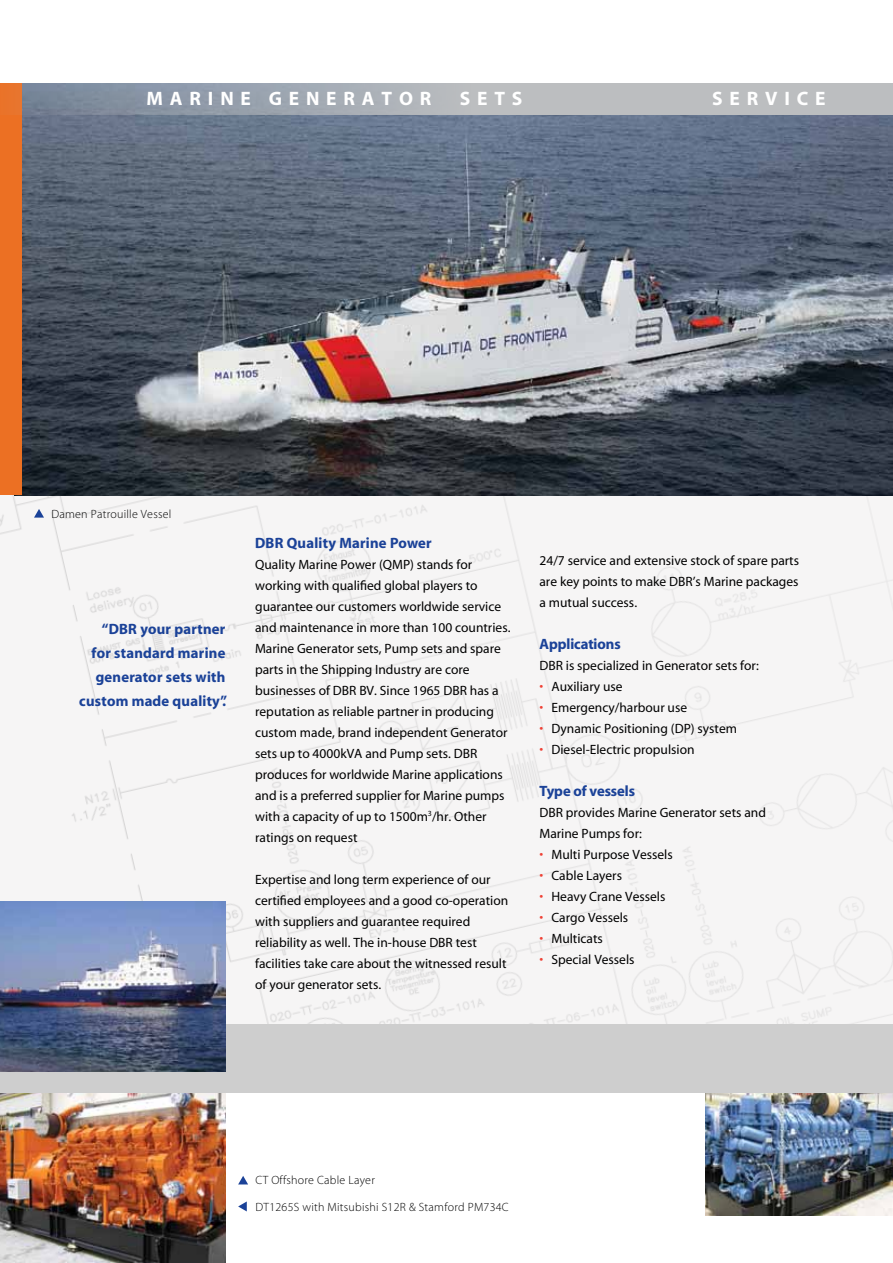
<style>
.page{position:relative;width:893px;height:1263px;background:#fff}
.page>*{position:absolute;margin:0;border:0;box-sizing:border-box;transform-origin:0 0}
.t1{font:700 19.5px "Myriad";letter-spacing:.35em;color:#fff}
.t2{font:15px/24px "Myriad Headline";letter-spacing:.02em;color:#1b4298;text-align:right}
.t3{font:15px "Myriad Headline";color:#1b4298}
.t4{font:13.5px/21px "Myriad";color:#000}
.t5{font:300 12px "Myriad";letter-spacing:.02em;color:#000}
.s1{color:#ef4135}
</style>
<div class="page">
<img style="left:0;top:1093px;width:225px;height:170px">
<div style="left:0;top:495px;width:893px;height:530px;background:#f6f5f5"></div>
<img style="left:21px;top:115px;width:872px;height:380px">
<img style="left:706px;top:1093px;width:187px;height:122px">
<div style="left:0;top:1025px;width:893px;height:68px;background:#cecece"></div>
<svg style="left:238px;top:1176px;width:10px;height:8px"></svg>
<svg style="left:238px;top:1201px;width:9px;height:10px"></svg>
<svg style="left:34px;top:509px;width:10px;height:9px"></svg>
<img style="left:0;top:901px;width:225px;height:171px">
<div style="left:0;top:84px;width:21px;height:411px;background:#ec7023"></div>
<svg style="left:0;top:83px;width:893px;height:32px;background:#aaadb2"></svg>
<h1 class="t1" style="left:147px;top:89px;width:286px">MARINE GENERATOR</h1>
<h1 class="t1" style="left:460px;top:89px;width:64px">SETS</h1>
<h1 class="t1" style="left:712px;top:89px;width:115px">SERVICE</h1>
<p class="t5" style="left:51px;top:508px;width:121px">Damen Patrouille Vessel</p>
<p class="t2" style="left:79px;top:618px;width:149px">“DBR your partner<br>for standard marine generator sets with custom made quality”.</p>
<p class="t2" style="left:255px;top:531px;width:178px">DBR Quality Marine Power</p>
<p class="t4" style="left:255px;top:554px;width:257px">Quality Marine Power (QMP) stands for working with qualified global players to guarantee our customers worldwide service and maintenance in more than 100 countries.<br>Marine Generator sets, Pump sets and spare parts in the Shipping Industry are core businesses of DBR BV. Since 1965 DBR has a reputation as reliable partner in producing custom made, brand independent Generator sets up to 4000kVA and Pump sets. DBR produces for worldwide Marine applications and is a preferred supplier for Marine pumps with a capacity of up to 1500m<sup>3</sup>/hr. Other ratings on request</p>
<p class="t4" style="left:255px;top:869px;width:255px">Expertise and long term experience of our certified employees and a good co-operation with suppliers and guarantee required reliability as well. The in-house DBR test facilities take care about the witnessed result of your generator sets.</p>
<p class="t4" style="left:539px;top:551px;width:261px;text-align:justify">24/7 service and extensive stock of spare parts are key points to make DBR’s Marine packages a mutual success.</p>
<p class="t3" style="left:539px;top:636px;width:83px">Applications</p>
<p class="t4" style="left:539px;top:656px;width:221px">DBR is specialized in Generator sets for:</p>
<p class="t4" style="left:539px;top:677px;width:85px"><span class="s1">•</span> Auxiliary use</p>
<p class="t4" style="left:539px;top:698px;width:149px"><span class="s1">•</span> Emergency/harbour use</p>
<p class="t4" style="left:539px;top:719px;width:199px"><span class="s1">•</span> Dynamic Positioning (DP) system</p>
<p class="t4" style="left:539px;top:740px;width:157px"><span class="s1">•</span> Diesel-Electric propulsion</p>
<p class="t3" style="left:539px;top:783px;width:97px">Type of vessels</p>
<p class="t4" style="left:539px;top:803px;width:228px">DBR provides Marine Generator sets and<br>Marine Pumps for:</p>
<p class="t4" style="left:539px;top:845px;width:135px"><span class="s1">•</span> Multi Purpose Vessels</p>
<p class="t4" style="left:539px;top:866px;width:84px"><span class="s1">•</span> Cable Layers</p>
<p class="t4" style="left:539px;top:887px;width:127px"><span class="s1">•</span> Heavy Crane Vessels</p>
<p class="t4" style="left:539px;top:908px;width:90px"><span class="s1">•</span> Cargo Vessels</p>
<p class="t4" style="left:539px;top:929px;width:65px"><span class="s1">•</span> Multicats</p>
<p class="t4" style="left:539px;top:950px;width:97px"><span class="s1">•</span> Special Vessels</p>
<p class="t5" style="left:256px;top:1174px;width:121px">CT Offshore Cable Layer</p>
<p class="t5" style="left:256px;top:1201px;width:255px">DT1265S with Mitsubishi S12R &amp; Stamford PM734C</p>
</div>
